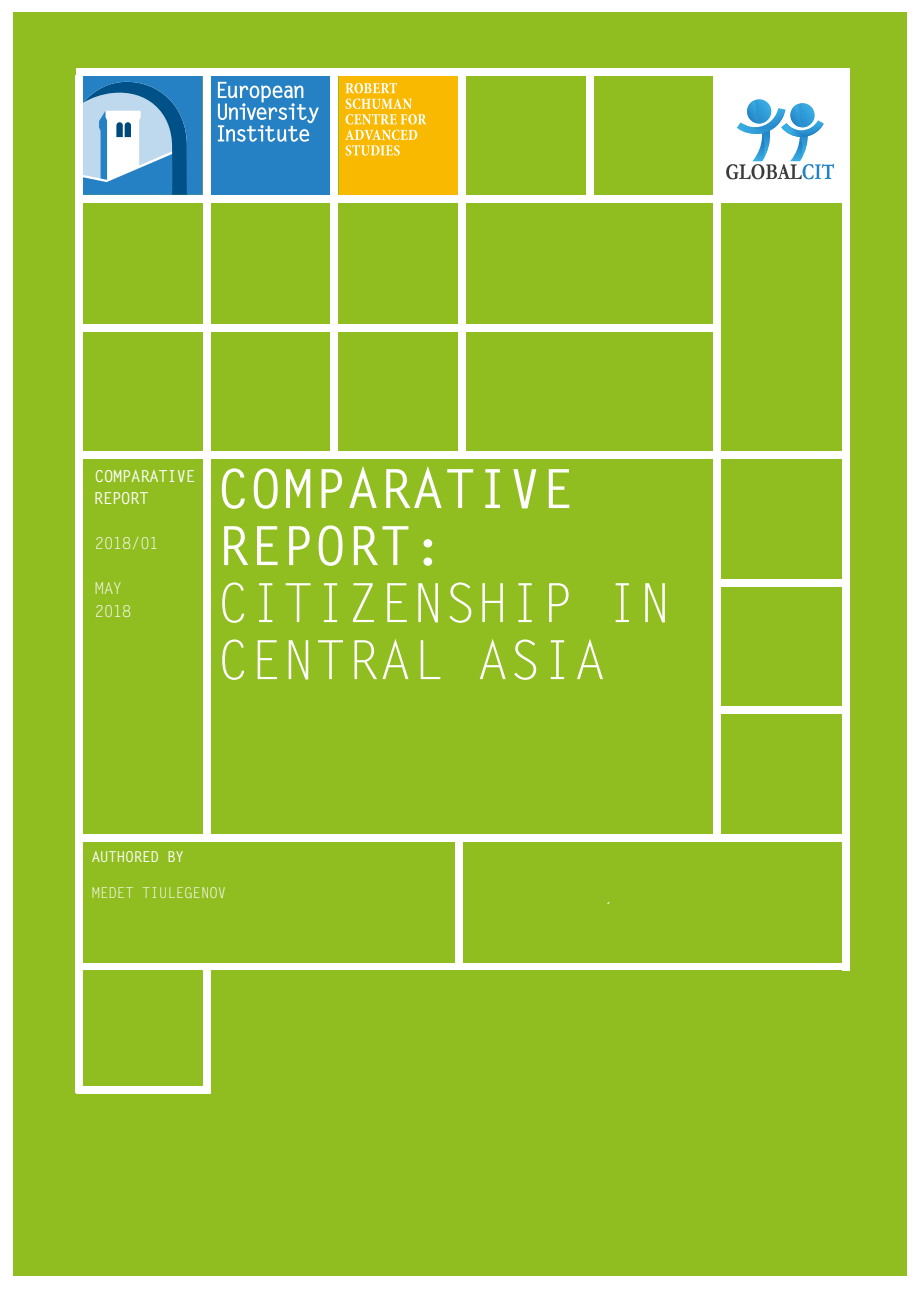
<style>
.page{position:relative;width:919px;height:1289px;background:#fff}
.page>*{position:absolute;margin:0;border:0;box-sizing:border-box;transform-origin:0 0}
.t1{font:54px/57px "Letter Gothic Std";color:#fff}
.t2{font:700 16.5px/22.5px "Letter Gothic Std";letter-spacing:-.05em;color:#fff}
.t3{font:16.5px "Letter Gothic Std";letter-spacing:-.05em;color:#fff}
.t4{font:15px "Letter Gothic Std";letter-spacing:-.04em;color:#fff}
.t5{font:700 15px "Letter Gothic Std";letter-spacing:-.04em;color:#fff}
.s1{font-weight:700}
</style>
<div class="page">
<div style="left:13px;top:13px;width:893px;height:1263px;background:#90bd20"></div>
<div style="left:211px;top:75px;width:119px;height:120px;background:#2581c4"></div>
<svg style="left:218px;top:82px;width:101px;height:60px"></svg>
<svg style="left:83px;top:75px;width:119px;height:120px;background:#67a2cc"></svg>
<div style="left:339px;top:75px;width:119px;height:120px;background:#f8b900"></div>
<svg style="left:345px;top:130px;width:72px;height:26px"></svg>
<svg style="left:345px;top:99px;width:81px;height:25px"></svg>
<svg style="left:345px;top:83px;width:52px;height:10px"></svg>
<div style="left:203px;top:75px;width:7px;height:766px;background:#fff"></div>
<div style="left:76px;top:75px;width:7px;height:1018px;background:#fff"></div>
<div style="left:458px;top:75px;width:7px;height:380px;background:#fff"></div>
<div style="left:330px;top:75px;width:8px;height:380px;background:#fff"></div>
<div style="left:713px;top:197px;width:7px;height:641px;background:#fff"></div>
<div style="left:842px;top:70px;width:7px;height:900px;background:#fff"></div>
<div style="left:586px;top:69px;width:7px;height:133px;background:#fff"></div>
<div style="left:78px;top:324px;width:641px;height:7px;background:#fff"></div>
<div style="left:78px;top:196px;width:770px;height:7px;background:#fff"></div>
<div style="left:76px;top:68px;width:773px;height:7px;background:#fff"></div>
<div style="left:715px;top:579px;width:133px;height:7px;background:#fff"></div>
<div style="left:82px;top:451px;width:767px;height:7px;background:#fff"></div>
<div style="left:77px;top:834px;width:771px;height:7px;background:#fff"></div>
<div style="left:77px;top:963px;width:771px;height:6px;background:#fff"></div>
<div style="left:718px;top:706px;width:130px;height:7px;background:#fff"></div>
<div style="left:76px;top:1086px;width:134px;height:7px;background:#fff"></div>
<div style="left:713px;top:72px;width:133px;height:125px;background:#fff"></div>
<svg style="left:726px;top:99px;width:107px;height:80px"></svg>
<div style="left:455px;top:841px;width:7px;height:128px;background:#fff"></div>
<div style="left:204px;top:963px;width:7px;height:130px;background:#fff"></div>
<p class="t2" style="left:94px;top:465px;width:103px">COMPARATIVE<br>REPORT</p>
<p class="t3" style="left:95px;top:534px;width:66px">2018/01</p>
<p class="t3" style="left:95px;top:579px;width:30px">MAY</p>
<p class="t3" style="left:95px;top:601px;width:39px">2018</p>
<p class="t1" style="left:217px;top:462px;width:455px"><span class="s1">COMPARATIVE<br>REPORT:<br></span>CITIZENSHIP IN<br>CENTRAL ASIA</p>
<p class="t5" style="left:91px;top:847px;width:95px">AUTHORED BY</p>
<p class="t4" style="left:91px;top:884px;width:137px">MEDET TIULEGENOV</p>
</div>
